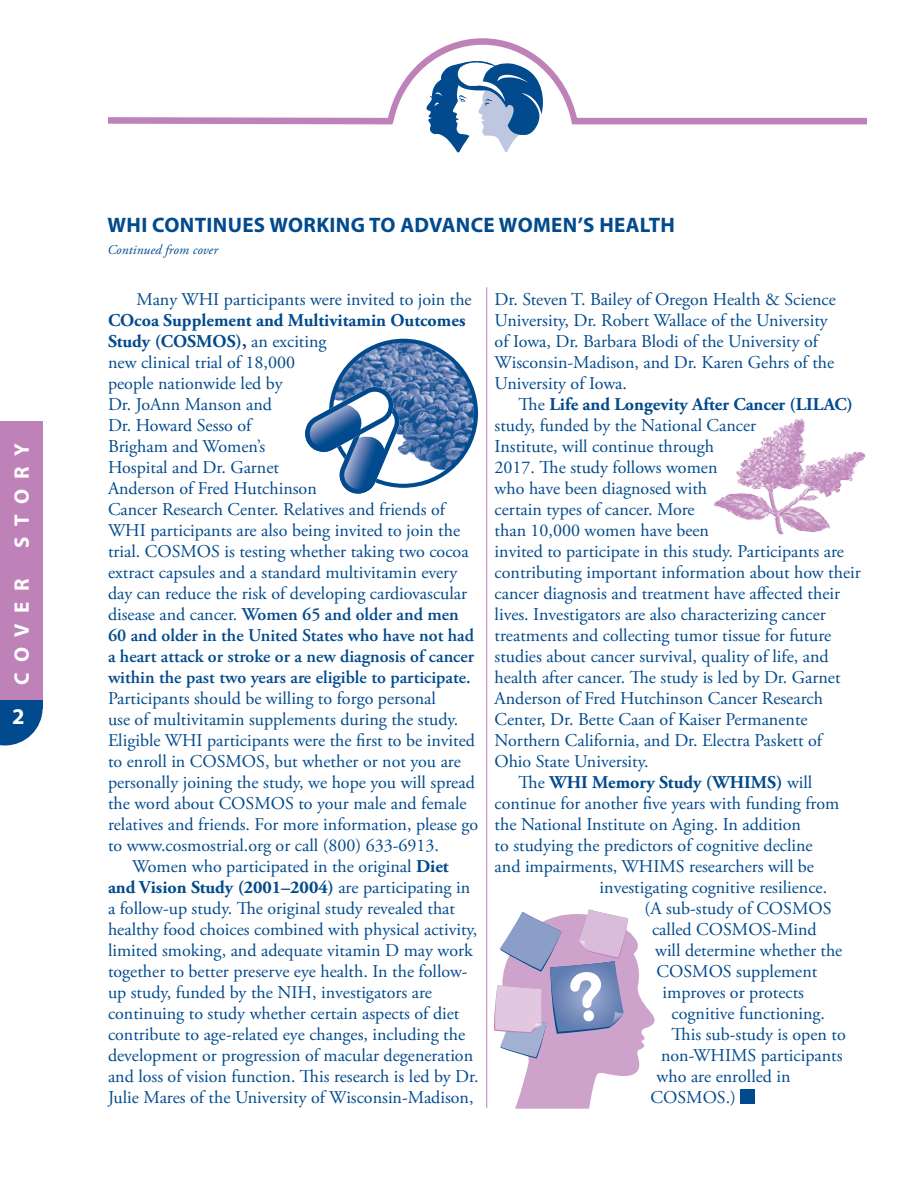
<style>
.page{position:relative;width:918px;height:1188px;background:#fff}
.page>*{position:absolute;margin:0;border:0;box-sizing:border-box;transform-origin:0 0}
.t1{font:700 22.5px "Myriad Pro";color:#fff}
.t2{font:700 21px "Myriad Pro";letter-spacing:.015em;color:#004a8d}
.t3{font:700 21px "Myriad Pro";letter-spacing:.51em;color:#fff}
.t4{font:18px/21px "Adobe Garamond Pro";color:#004a8d}
.t5{font:700 18px "Adobe Garamond Pro";color:#004a8d}
.t6{font:italic 13.5px "Adobe Garamond Pro";letter-spacing:.01em;color:#004a8d}
.s1{font-weight:700}
.s2{font-weight:600}
.s3{font-weight:400}
</style>
<div class="page">
<svg style="left:430px;top:128px;width:106px;height:24px"></svg>
<svg style="left:108px;top:38px;width:759px;height:90px"></svg>
<img style="left:331px;top:341px;width:145px;height:145px;border-radius:73px">
<div style="left:329px;top:339px;width:149px;height:149px;border:4px solid #004a8d;border-radius:50%"></div>
<hr style="left:486px;top:287px;width:1px;height:821px;background:#bf82b8">
<svg style="left:0;top:709px;width:43px;height:36px"></svg>
<div style="left:0;top:421px;width:43px;height:283px;background:#bf82b8"></div>
<div style="left:0;top:701px;width:43px;height:8px;background:#004a8d"></div>
<div style="left:741px;top:1089px;width:14px;height:14px;background:#004a8d"></div>
<svg style="left:305px;top:384px;width:97px;height:110px"></svg>
<img style="left:713px;top:418px;width:152px;height:117px">
<svg style="left:494px;top:909px;width:161px;height:200px"></svg>
<p class="t3" style="left:8px;top:548px;width:107px;rotate:-90deg">STORY</p>
<p class="t3" style="left:8px;top:685px;width:108px;rotate:-90deg">COVER</p>
<p class="t1" style="left:12px;top:702px;width:14px">2</p>
<p class="t2" style="left:108px;top:211px;width:569px">WHI CONTINUES WORKING TO ADVANCE WOMEN’S HEALTH</p>
<p class="t6" style="left:107px;top:241px;width:112px">Continued from cover</p>
<p class="t4" style="left:108px;top:289px;width:372px;text-indent:28px">Many WHI participants were invited to join the <span class="s1">COcoa Supplement and Multivitamin Outcomes Study (COSMOS),</span> an exciting<br>new clinical trial of 18,000<br>people nationwide led by<br>Dr. JoAnn Manson and<br>Dr. Howard Sesso of<br>Brigham and Women’s<br>Hospital and Dr. Garnet<br>Anderson of Fred Hutchinson<br>Cancer Research Center. Relatives and friends of WHI participants are also being invited to join the trial. COSMOS is testing whether taking two cocoa extract capsules and a standard multivitamin every day can reduce the risk of developing cardiovascular disease and cancer. <span class="s2">Women 65 and older and men 60 and older in the United States who have not had a heart attack or stroke or a new diagnosis of cancer within the past two years are eligible to participate.<br></span>Participants should be willing to forgo personal<br>use of multivitamin supplements during the study.<br>Eligible WHI participants were the first to be invited to enroll in COSMOS, but whether or not you are personally joining the study, we hope you will spread the word about COSMOS to your male and female relatives and friends. For more information, please go to www.cosmostrial.org or call (800) 633-6913.</p>
<p class="t4" style="left:108px;top:856px;width:372px;text-indent:24px">Women who participated in the original <span class="s1">Diet and Vision Study (2001–2004)</span> are participating in a follow-up study. The original study revealed that healthy food choices combined with physical activity, limited smoking, and adequate vitamin D may work together to better preserve eye health. In the follow&shy;up study, funded by the NIH, investigators are continuing to study whether certain aspects of diet contribute to age-related eye changes, including the development or progression of macular degeneration and loss of vision function. This research is led by Dr.<br>Julie Mares of the University of Wisconsin-Madison,</p>
<p class="t4" style="left:495px;top:290px;width:343px">Dr. Steven T. Bailey of Oregon Health &amp; Science University, Dr. Robert Wallace of the University of Iowa, Dr. Barbara Blodi of the University of Wisconsin-Madison, and Dr. Karen Gehrs of the University of Iowa.</p>
<p class="t4" style="left:495px;top:395px;width:368px;text-indent:24px">The <span class="s1">Life and Longevity After Cancer (LILAC) </span>study, funded by the National Cancer<br>Institute, will continue through<br>2017. The study follows women<br>who have been diagnosed with<br>certain types of cancer. More<br>than 10,000 women have been<br>invited to participate in this study. Participants are contributing important information about how their cancer diagnosis and treatment have affected their lives. Investigators are also characterizing cancer treatments and collecting tumor tissue for future studies about cancer survival, quality of life, and health after cancer. The study is led by Dr. Garnet Anderson of Fred Hutchinson Cancer Research Center, Dr. Bette Caan of Kaiser Permanente Northern California, and Dr. Electra Paskett of Ohio State University.</p>
<p class="t5" style="left:519px;top:772px;width:295px"><span class="s3">The</span> WHI Memory Study (WHIMS) <span class="s3">will</span></p>
<p class="t4" style="left:495px;top:794px;width:346px">continue for another five years with funding from</p>
<p class="t4" style="left:495px;top:815px;width:308px">the National Institute on Aging. In addition</p>
<p class="t4" style="left:495px;top:836px;width:320px">to studying the predictors of cognitive decline</p>
<p class="t4" style="left:495px;top:857px;width:321px">and impairments, WHIMS researchers will be</p>
<p class="t4" style="left:600px;top:878px;width:229px">investigating cognitive resilience.</p>
<p class="t4" style="left:645px;top:899px;width:189px">(A sub-study of COSMOS</p>
<p class="t4" style="left:652px;top:920px;width:166px">called COSMOS-Mind</p>
<p class="t4" style="left:655px;top:941px;width:189px">will determine whether the</p>
<p class="t4" style="left:657px;top:962px;width:162px">COSMOS supplement</p>
<p class="t4" style="left:663px;top:983px;width:143px">improves or protects</p>
<p class="t4" style="left:672px;top:1004px;width:155px">cognitive functioning.</p>
<p class="t4" style="left:672px;top:1025px;width:176px">This sub-study is open to</p>
<p class="t4" style="left:661px;top:1046px;width:183px">non-WHIMS participants</p>
<p class="t4" style="left:657px;top:1067px;width:136px">who are enrolled in</p>
<p class="t4" style="left:651px;top:1088px;width:87px">COSMOS.)</p>
</div>
